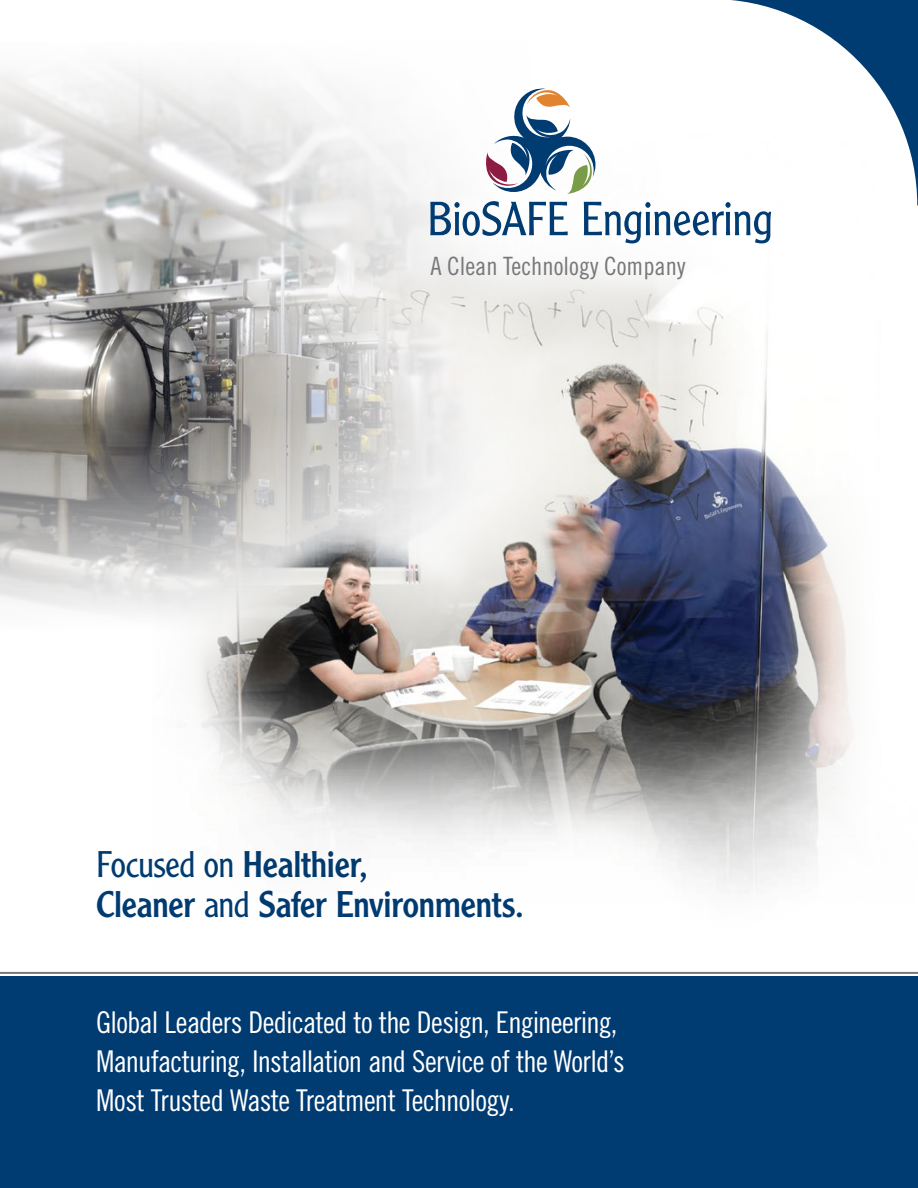
<style>
.page{position:relative;width:918px;height:1188px;background:#fff}
.page>*{position:absolute;margin:0;border:0;box-sizing:border-box;transform-origin:0 0}
.t1{font:36.3px/39.9px "Clearface Gothic LT Std";letter-spacing:-.015em;color:#003b71}
.t2{font:30px/39px "Trade Gothic LT Std Cn 18";letter-spacing:-.025em;color:#fff}
.t3{font:25.2px "Trade Gothic LT Std Cn 18";color:#777679}
.s1{font-weight:300}
</style>
<div class="page">
<svg style="left:0;top:67px;width:546px;height:544px"></svg>
<div style="left:0;top:976px;width:918px;height:212px;background:#003b71"></div>
<svg style="left:0;top:971px;width:918px;height:3px"></svg>
<svg style="left:731px;top:0;width:187px;height:113px"></svg>
<img style="left:151px;top:113px;width:767px;height:774px">
<svg style="left:430px;top:89px;width:341px;height:154px"></svg>
<svg style="left:527px;top:89px;width:43px;height:20px"></svg>
<p class="t3" style="left:430px;top:251px;width:257px">A Clean Technology Company</p>
<p class="t1" style="left:96px;top:844px;width:430px"><span class="s1">Focused on</span> Healthier,<br>Cleaner <span class="s1">and</span> Safer Environments.</p>
<p class="t2" style="left:96px;top:1002px;width:530px">Global Leaders Dedicated to the Design, Engineering,<br>Manufacturing, Installation and Service of the World’s<br>Most Trusted Waste Treatment Technology.</p>
</div>
